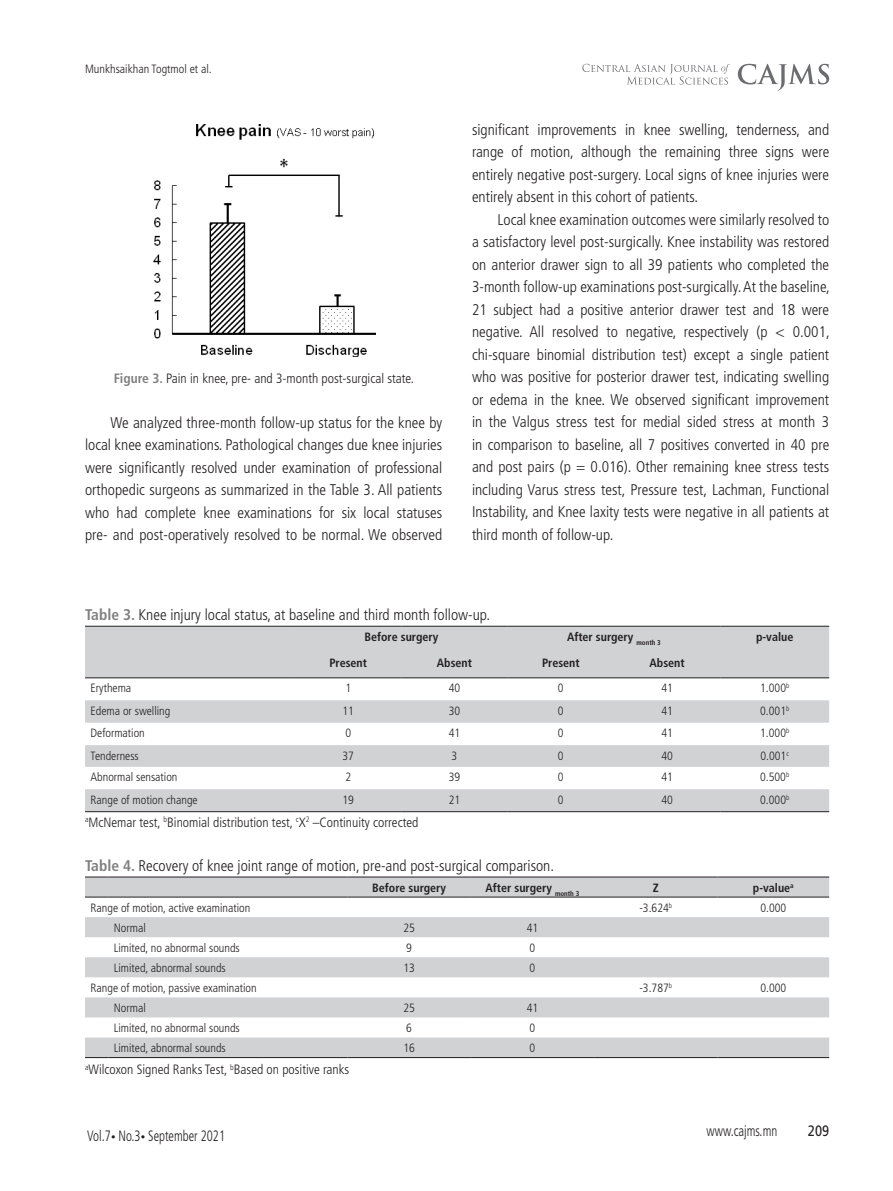
<style>
.page{position:relative;width:893px;height:1191px;background:#fff}
.page>*{position:absolute;margin:0;border:0;box-sizing:border-box;transform-origin:0 0}
.t1{font:300 condensed 15.45px/22.5px "Frutiger LT Std";color:#231f20;text-align:justify}
.t2{font:300 condensed 15px "Frutiger LT Std";color:#231f20;scale:.85 1}
.t3{font:15px "Frutiger LT Std";color:#231f20;scale:.85 1}
.t4{font:300 condensed 13.5px "Frutiger LT Std";color:#231f20}
.t5{font:300 condensed 12px "Frutiger LT Std";color:#231f20}
.t6{font:700 condensed 12px "Frutiger LT Std";color:#231f20}
.s1{font-weight:700;color:#808080}
.s2{font-weight:700;font-size:9px}
</style>
<div class="page">
<svg style="left:738px;top:64px;width:91px;height:27px"></svg>
<svg style="left:582px;top:64px;width:147px;height:21px"></svg>
<img style="left:153px;top:124px;width:222px;height:232px">
<svg style="left:85px;top:627px;width:744px;height:184px;fill:#d1d2d4"></svg>
<hr style="left:85px;top:626px;width:210px;height:1px;background:#231f20">
<hr style="left:85px;top:677px;width:210px;height:1px;background:#231f20">
<hr style="left:295px;top:626px;width:106px;height:1px;background:#231f20">
<hr style="left:401px;top:626px;width:107px;height:1px;background:#231f20">
<hr style="left:508px;top:626px;width:106px;height:1px;background:#231f20">
<hr style="left:614px;top:626px;width:106px;height:1px;background:#231f20">
<hr style="left:720px;top:626px;width:109px;height:1px;background:#231f20">
<hr style="left:720px;top:677px;width:109px;height:1px;background:#231f20">
<hr style="left:295px;top:677px;width:106px;height:1px;background:#231f20">
<hr style="left:401px;top:677px;width:107px;height:1px;background:#231f20">
<hr style="left:508px;top:677px;width:106px;height:1px;background:#231f20">
<hr style="left:614px;top:677px;width:106px;height:1px;background:#231f20">
<hr style="left:85px;top:811px;width:210px;height:1px;background:#231f20">
<hr style="left:295px;top:811px;width:106px;height:1px;background:#231f20">
<hr style="left:401px;top:811px;width:107px;height:1px;background:#231f20">
<hr style="left:508px;top:811px;width:106px;height:1px;background:#231f20">
<hr style="left:614px;top:811px;width:106px;height:1px;background:#231f20">
<hr style="left:720px;top:811px;width:109px;height:1px;background:#231f20">
<svg style="left:85px;top:877px;width:744px;height:180px;fill:#d1d2d4"></svg>
<svg style="left:85px;top:1057px;width:23px;height:1px"></svg>
<hr style="left:108px;top:1057px;width:239px;height:1px;background:#231f20">
<hr style="left:347px;top:1057px;width:124px;height:1px;background:#231f20">
<hr style="left:471px;top:1057px;width:123px;height:1px;background:#231f20">
<hr style="left:594px;top:1057px;width:123px;height:1px;background:#231f20">
<hr style="left:717px;top:1057px;width:112px;height:1px;background:#231f20">
<svg style="left:85px;top:876px;width:23px;height:1px"></svg>
<hr style="left:108px;top:876px;width:239px;height:1px;background:#231f20">
<hr style="left:347px;top:876px;width:124px;height:1px;background:#231f20">
<hr style="left:471px;top:876px;width:123px;height:1px;background:#231f20">
<hr style="left:594px;top:876px;width:123px;height:1px;background:#231f20">
<hr style="left:717px;top:876px;width:112px;height:1px;background:#231f20">
<svg style="left:85px;top:896px;width:23px;height:1px"></svg>
<hr style="left:108px;top:896px;width:239px;height:1px;background:#231f20">
<hr style="left:347px;top:896px;width:124px;height:1px;background:#231f20">
<hr style="left:471px;top:896px;width:123px;height:1px;background:#231f20">
<hr style="left:594px;top:896px;width:123px;height:1px;background:#231f20">
<hr style="left:717px;top:896px;width:112px;height:1px;background:#231f20">
<p class="t5" style="left:85px;top:62px;width:128px">Munkhsaikhan Togtmol et al.</p>
<p class="t4" style="left:114px;top:370px;width:302px"><span class="s1">Figure 3.</span> Pain in knee, pre- and 3-month post-surgical state.</p>
<p class="t1" style="left:85px;top:411px;width:359px;text-indent:26px">We analyzed three-month follow-up status for the knee by local knee examinations. Pathological changes due knee injuries were significantly resolved under examination of professional orthopedic surgeons as summarized in the Table 3. All patients who had complete knee examinations for six local statuses pre- and post-operatively resolved to be normal. We observed</p>
<p class="t1" style="left:472px;top:118px;width:359px">significant improvements in knee swelling, tenderness, and range of motion, although the remaining three signs were entirely negative post-surgery. Local signs of knee injuries were entirely absent in this cohort of patients.</p>
<p class="t1" style="left:472px;top:208px;width:359px;text-indent:26px">Local knee examination outcomes were similarly resolved to a satisfactory level post-surgically. Knee instability was restored on anterior drawer sign to all 39 patients who completed the 3-month follow-up examinations post-surgically. At the baseline, 21 subject had a positive anterior drawer test and 18 were negative. All resolved to negative, respectively (p &lt; 0.001, chi-square binomial distribution test) except a single patient who was positive for posterior drawer test, indicating swelling or edema in the knee. We observed significant improvement in the Valgus stress test for medial sided stress at month 3 in comparison to baseline, all 7 positives converted in 40 pre and post pairs (p = 0.016). Other remaining knee stress tests including Varus stress test, Pressure test, Lachman, Functional Instability, and Knee laxity tests were negative in all patients at third month of follow-up.</p>
<p class="t1" style="left:85px;top:603px;width:407px"><span class="s1">Table 3.</span> Knee injury local status, at baseline and third month follow-up.</p>
<p class="t6" style="left:364px;top:629px;width:75px">Before surgery</p>
<p class="t6" style="left:567px;top:629px;width:95px">After surgery <sub>month</sub> <sub>3</sub></p>
<p class="t6" style="left:756px;top:629px;width:39px">p-value</p>
<p class="t6" style="left:329px;top:655px;width:39px">Present</p>
<p class="t6" style="left:437px;top:655px;width:37px">Absent</p>
<p class="t6" style="left:542px;top:655px;width:39px">Present</p>
<p class="t6" style="left:650px;top:655px;width:37px">Absent</p>
<p class="t5" style="left:91px;top:681px;width:42px">Erythema</p>
<p class="t5" style="left:345px;top:681px;width:7px">1</p>
<p class="t5" style="left:449px;top:681px;width:13px">40</p>
<p class="t5" style="left:558px;top:681px;width:7px">0</p>
<p class="t5" style="left:661px;top:681px;width:13px">41</p>
<p class="t5" style="left:760px;top:681px;width:31px">1.000<sup>b</sup></p>
<p class="t5" style="left:91px;top:704px;width:81px">Edema or swelling</p>
<p class="t5" style="left:342px;top:704px;width:13px">11</p>
<p class="t5" style="left:449px;top:704px;width:13px">30</p>
<p class="t5" style="left:558px;top:704px;width:7px">0</p>
<p class="t5" style="left:661px;top:704px;width:13px">41</p>
<p class="t5" style="left:760px;top:704px;width:31px">0.001<sup>b</sup></p>
<p class="t5" style="left:91px;top:726px;width:56px">Deformation</p>
<p class="t5" style="left:345px;top:726px;width:7px">0</p>
<p class="t5" style="left:449px;top:726px;width:13px">41</p>
<p class="t5" style="left:558px;top:726px;width:7px">0</p>
<p class="t5" style="left:661px;top:726px;width:13px">41</p>
<p class="t5" style="left:760px;top:726px;width:31px">1.000<sup>b</sup></p>
<p class="t5" style="left:91px;top:748px;width:50px">Tenderness</p>
<p class="t5" style="left:342px;top:748px;width:13px">37</p>
<p class="t5" style="left:452px;top:748px;width:7px">3</p>
<p class="t5" style="left:558px;top:748px;width:7px">0</p>
<p class="t5" style="left:661px;top:748px;width:13px">40</p>
<p class="t5" style="left:760px;top:748px;width:30px">0.001<sup>c</sup></p>
<p class="t5" style="left:91px;top:770px;width:88px">Abnormal sensation</p>
<p class="t5" style="left:345px;top:770px;width:7px">2</p>
<p class="t5" style="left:449px;top:770px;width:13px">39</p>
<p class="t5" style="left:558px;top:770px;width:7px">0</p>
<p class="t5" style="left:661px;top:770px;width:13px">41</p>
<p class="t5" style="left:760px;top:770px;width:31px">0.500<sup>b</sup></p>
<p class="t5" style="left:91px;top:793px;width:109px">Range of motion change</p>
<p class="t5" style="left:342px;top:793px;width:13px">19</p>
<p class="t5" style="left:449px;top:793px;width:13px">21</p>
<p class="t5" style="left:558px;top:793px;width:7px">0</p>
<p class="t5" style="left:661px;top:793px;width:13px">40</p>
<p class="t5" style="left:760px;top:793px;width:31px">0.000<sup>b</sup></p>
<p class="t4" style="left:85px;top:814px;width:335px"><sup>a</sup>McNemar test, <sup>b</sup>Binomial distribution test, <sup>c</sup>X<sup>2</sup> –Continuity corrected</p>
<p class="t1" style="left:85px;top:854px;width:471px"><span class="s1">Table 4.</span> Recovery of knee joint range of motion, pre-and post-surgical comparison.</p>
<p class="t6" style="left:372px;top:880px;width:75px">Before surgery</p>
<p class="t6" style="left:486px;top:880px;width:95px">After surgery <sub>month</sub> <sub>3</sub></p>
<p class="t6" style="left:653px;top:880px;width:7px">Z</p>
<p class="t6" style="left:753px;top:880px;width:42px">p-value<sup>a</sup></p>
<p class="t5" style="left:91px;top:900px;width:161px">Range of motion, active examination</p>
<p class="t5" style="left:639px;top:900px;width:34px">-3.624<sup>b</sup></p>
<p class="t5" style="left:760px;top:900px;width:27px">0.000</p>
<p class="t5" style="left:114px;top:920px;width:34px">Normal</p>
<p class="t5" style="left:403px;top:920px;width:13px">25</p>
<p class="t5" style="left:527px;top:920px;width:13px">41</p>
<p class="t5" style="left:114px;top:940px;width:128px">Limited, no abnormal sounds</p>
<p class="t5" style="left:406px;top:940px;width:7px">9</p>
<p class="t5" style="left:530px;top:940px;width:7px">0</p>
<p class="t5" style="left:114px;top:960px;width:114px">Limited, abnormal sounds</p>
<p class="t5" style="left:403px;top:960px;width:13px">13</p>
<p class="t5" style="left:530px;top:960px;width:7px">0</p>
<p class="t5" style="left:91px;top:981px;width:168px">Range of motion, passive examination</p>
<p class="t5" style="left:639px;top:981px;width:34px">-3.787<sup>b</sup></p>
<p class="t5" style="left:760px;top:981px;width:27px">0.000</p>
<p class="t5" style="left:114px;top:1001px;width:34px">Normal</p>
<p class="t5" style="left:403px;top:1001px;width:13px">25</p>
<p class="t5" style="left:527px;top:1001px;width:13px">41</p>
<p class="t5" style="left:114px;top:1021px;width:128px">Limited, no abnormal sounds</p>
<p class="t5" style="left:406px;top:1021px;width:7px">6</p>
<p class="t5" style="left:530px;top:1021px;width:7px">0</p>
<p class="t5" style="left:114px;top:1041px;width:114px">Limited, abnormal sounds</p>
<p class="t5" style="left:403px;top:1041px;width:13px">16</p>
<p class="t5" style="left:530px;top:1041px;width:7px">0</p>
<p class="t4" style="left:85px;top:1062px;width:266px"><sup>a</sup>Wilcoxon Signed Ranks Test, <sup>b</sup>Based on positive ranks</p>
<p class="t2" style="left:87px;top:1127px;width:164px">Vol.7<span class="s2">•</span> No.3<span class="s2">•</span> September 2021</p>
<p class="t2" style="left:707px;top:1122px;width:85px">www.cajms.mn</p>
<p class="t3" style="left:808px;top:1122px;width:27px">209</p>
</div>
